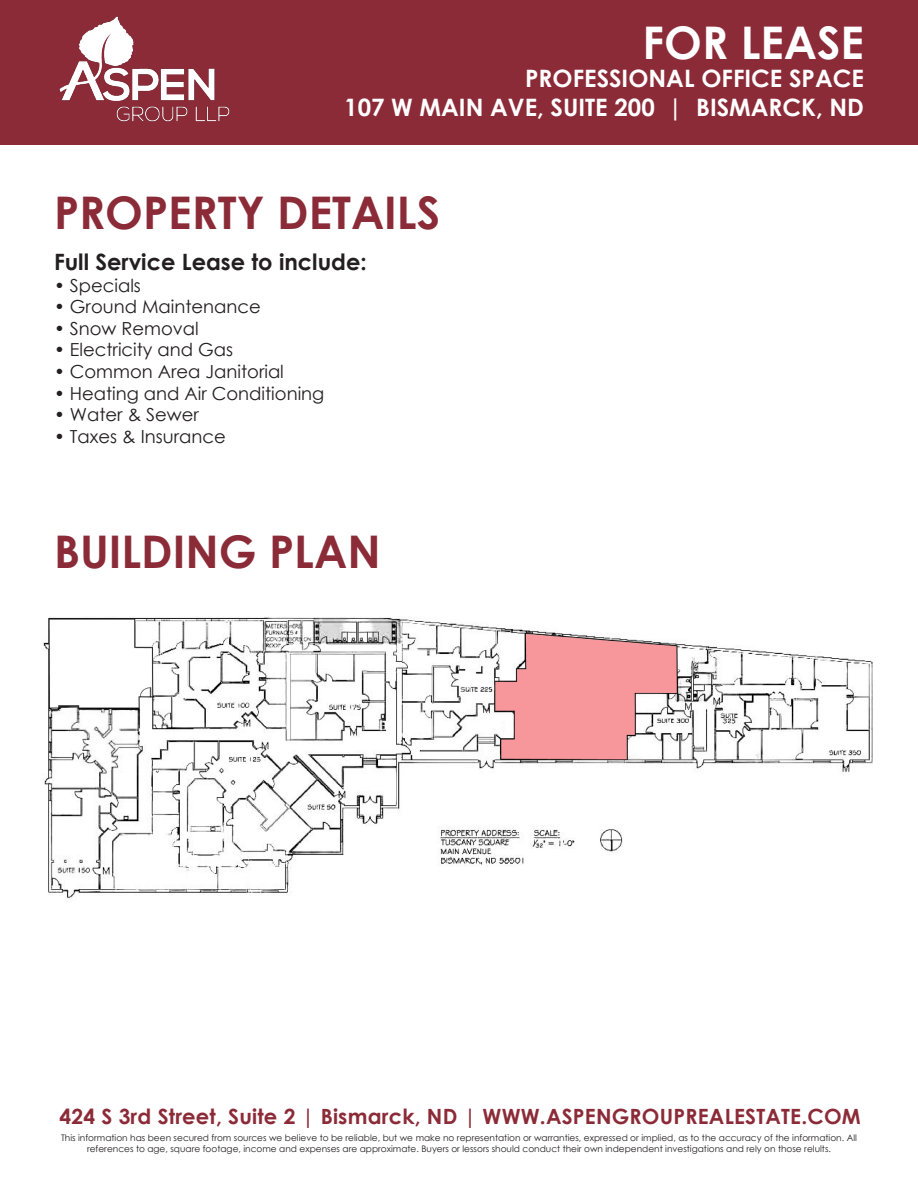
<style>
.page{position:relative;width:918px;height:1188px;background:#fff}
.page>*{position:absolute;margin:0;border:0;box-sizing:border-box;transform-origin:0 0}
.t1{font:700 45px "Century Gothic";color:#8c2b38}
.t2{font:700 45px "Century Gothic";color:#fff}
.t3{font:700 24px "Century Gothic";color:#fff}
.t4{font:700 22.5px "Century Gothic";color:#231f20}
.t5{font:700 21px "Century Gothic";letter-spacing:.01em;color:#8c2b38}
.t6{font:18px "Century Gothic";color:#231f20}
.t7{font:9px/10.8px "Century Gothic";color:#231f20;text-align:center}
</style>
<div class="page">
<div style="left:0;top:0;width:918px;height:145px;background:#8c2b38"></div>
<img style="left:59px;top:16px;width:171px;height:106px">
<img style="left:43px;top:616px;width:830px;height:282px">
<p class="t2" style="left:643px;top:8px;width:223px">FOR LEASE</p>
<p class="t3" style="left:525px;top:60px;width:340px">PROFESSIONAL OFFICE SPACE</p>
<p class="t3" style="left:344px;top:89px;width:521px">107 W MAIN AVE, SUITE 200 | BISMARCK, ND</p>
<p class="t1" style="left:54px;top:179px;width:388px">PROPERTY DETAILS</p>
<p class="t4" style="left:54px;top:245px;width:314px">Full Service Lease to include:</p>
<p class="t6" style="left:54px;top:273px;width:88px">• Specials</p>
<p class="t6" style="left:54px;top:294px;width:208px">• Ground Maintenance</p>
<p class="t6" style="left:54px;top:316px;width:146px">• Snow Removal</p>
<p class="t6" style="left:54px;top:337px;width:181px">• Electricity and Gas</p>
<p class="t6" style="left:54px;top:359px;width:231px">• Common Area Janitorial</p>
<p class="t6" style="left:54px;top:381px;width:272px">• Heating and Air Conditioning</p>
<p class="t6" style="left:54px;top:402px;width:147px">• Water &amp; Sewer</p>
<p class="t6" style="left:54px;top:424px;width:173px">• Taxes &amp; Insurance</p>
<p class="t1" style="left:54px;top:518px;width:328px">BUILDING PLAN</p>
<p class="t5" style="left:59px;top:1100px;width:803px">424 S 3rd Street, Suite 2 | Bismarck, ND | WWW.ASPENGROUPREALESTATE.COM</p>
<p class="t7" style="left:61px;top:1132px;width:797px">This information has been secured from sources we believe to be reliable, but we make no representation or warranties, expressed or implied, as to the accuracy of the information. All references to age, square footage, income and expenses are approximate. Buyers or lessors should conduct their own independent investigations and rely on those relults.</p>
</div>
